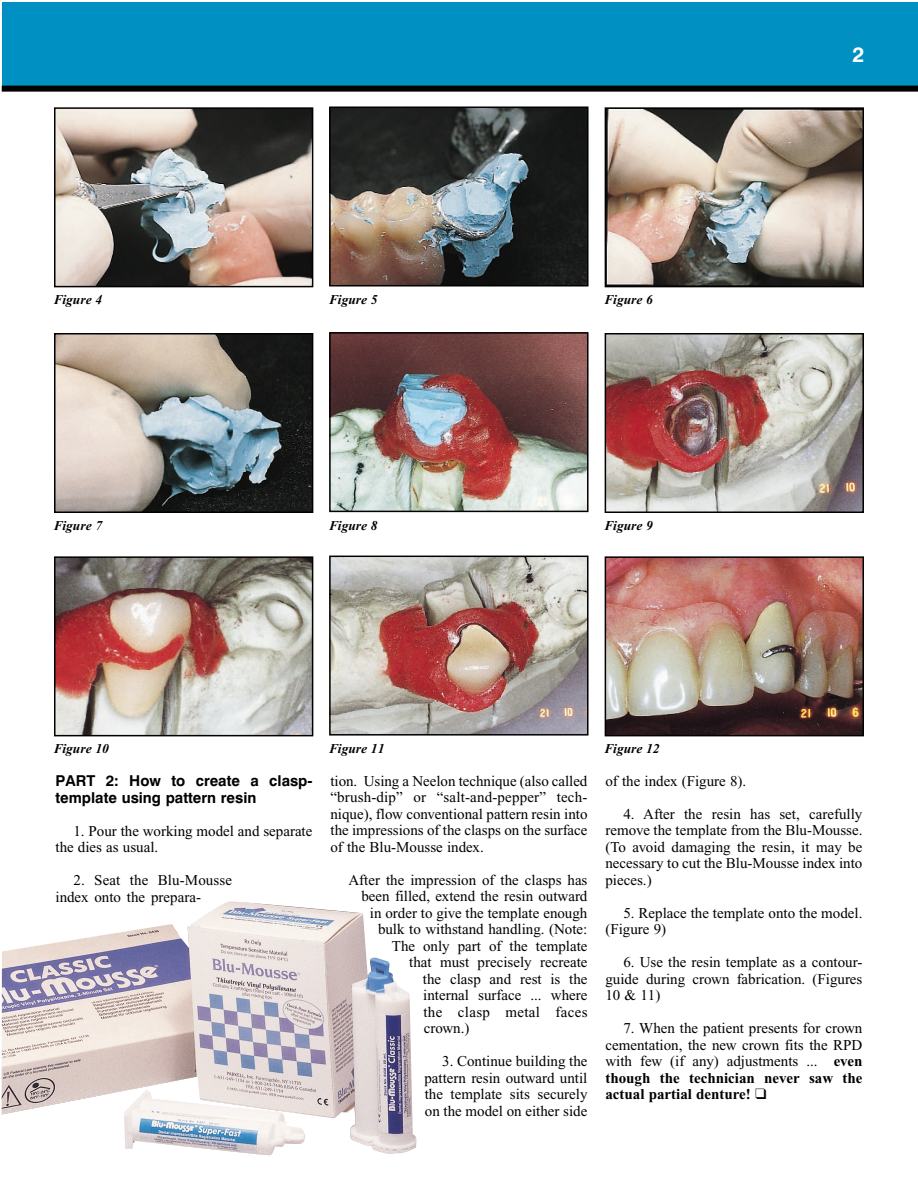
<style>
.page{position:relative;width:918px;height:1188px;background:#fff}
.page>*{position:absolute;margin:0;border:0;box-sizing:border-box;transform-origin:0 0}
.t1{font:700 21px "Swiss 721 BT";color:#fff}
.t2{font:15px/16.5px "Times New Roman";color:#000;text-align:justify}
.t3{font:700 15px/16.5px "Swiss 721 BT";color:#000}
.t4{font:15px "Times New Roman";letter-spacing:.02em;color:#000}
.t5{font:italic 700 13.5px "Times New Roman";color:#000}
.s1{font-weight:700}
</style>
<div class="page">
<img style="left:57px;top:110px;width:253px;height:174px">
<div style="left:54px;top:107px;width:259px;height:180px;border:2px solid #000"></div>
<img style="left:332px;top:109px;width:254px;height:174px">
<div style="left:329px;top:106px;width:260px;height:180px;border:2px solid #000"></div>
<img style="left:608px;top:110px;width:253px;height:174px">
<div style="left:605px;top:107px;width:259px;height:180px;border:2px solid #000"></div>
<img style="left:57px;top:336px;width:253px;height:174px">
<div style="left:54px;top:333px;width:259px;height:180px;border:2px solid #000"></div>
<img style="left:332px;top:335px;width:254px;height:174px">
<div style="left:329px;top:332px;width:260px;height:180px;border:2px solid #000"></div>
<img style="left:608px;top:336px;width:253px;height:174px">
<div style="left:605px;top:333px;width:259px;height:180px;border:2px solid #000"></div>
<img style="left:57px;top:559px;width:253px;height:174px">
<div style="left:54px;top:556px;width:259px;height:180px;border:2px solid #000"></div>
<img style="left:332px;top:559px;width:254px;height:174px">
<div style="left:329px;top:556px;width:260px;height:180px;border:2px solid #000"></div>
<img style="left:608px;top:559px;width:253px;height:174px">
<div style="left:605px;top:556px;width:259px;height:180px;border:2px solid #000"></div>
<img style="left:2px;top:901px;width:414px;height:254px">
<div style="left:2px;top:2px;width:916px;height:89px;background:#0091c2"></div>
<div style="left:2px;top:86px;width:916px;height:6px;background:#000"></div>
<p class="t5" style="left:54px;top:295px;width:50px">Figure 4</p>
<p class="t5" style="left:329px;top:295px;width:50px">Figure 5</p>
<p class="t5" style="left:605px;top:295px;width:50px">Figure 6</p>
<p class="t5" style="left:54px;top:521px;width:50px">Figure 7</p>
<p class="t5" style="left:329px;top:521px;width:50px">Figure 8</p>
<p class="t5" style="left:605px;top:521px;width:50px">Figure 9</p>
<p class="t5" style="left:54px;top:744px;width:56px">Figure 10</p>
<p class="t5" style="left:329px;top:744px;width:56px">Figure 11</p>
<p class="t5" style="left:605px;top:744px;width:56px">Figure 12</p>
<h1 class="t1" style="left:853px;top:47px;width:13px">2</h1>
<p class="t3" style="left:56px;top:774px;width:258px">PART 2: How to create a clasp&shy;template using pattern resin</p>
<p class="t2" style="left:56px;top:824px;width:258px;text-indent:18px">1. Pour the working model and separate the dies as usual.</p>
<p class="t2" style="left:56px;top:874px;width:178px;text-indent:18px">2. Seat the Blu-Mousse index onto the prepara-</p>
<p class="t2" style="left:330px;top:774px;width:259px">tion. Using a Neelon technique (also called “brush-dip” or “salt-and-pepper” tech&shy;nique), flow conventional pattern resin into the impressions of the clasps on the surface of the Blu-Mousse index.</p>
<p class="t2" style="left:348px;top:873px;width:240px">After the impression of the clasps has</p>
<p class="t2" style="left:361px;top:890px;width:228px">been filled, extend the resin outward</p>
<p class="t2" style="left:370px;top:906px;width:219px">in order to give the template enough</p>
<p class="t2" style="left:378px;top:923px;width:211px">bulk to withstand handling. (Note:</p>
<p class="t2" style="left:392px;top:939px;width:197px">The only part of the template</p>
<p class="t2" style="left:409px;top:956px;width:180px">that must precisely recreate</p>
<p class="t2" style="left:423px;top:972px;width:166px">the clasp and rest is the</p>
<p class="t2" style="left:423px;top:989px;width:166px">internal surface ... where</p>
<p class="t4" style="left:423px;top:1007px;width:166px">the clasp metal faces</p>
<p class="t2" style="left:424px;top:1022px;width:47px">crown.)</p>
<p class="t2" style="left:424px;top:1055px;width:165px;text-indent:18px">3. Continue building the pattern resin outward until the template sits securely on the model on either side</p>
<p class="t2" style="left:605px;top:774px;width:142px">of the index (Figure 8).</p>
<p class="t2" style="left:605px;top:807px;width:259px;text-indent:18px">4. After the resin has set, carefully remove the template from the Blu-Mousse. (To avoid damaging the resin, it may be necessary to cut the Blu-Mousse index into pieces.)</p>
<p class="t2" style="left:605px;top:906px;width:258px;text-indent:18px">5. Replace the template onto the model. (Figure 9)</p>
<p class="t2" style="left:605px;top:956px;width:258px;text-indent:18px">6. Use the resin template as a contour&shy;guide during crown fabrication. (Figures 10 &amp; 11)</p>
<p class="t2" style="left:605px;top:1022px;width:259px;text-indent:18px">7. When the patient presents for crown cementation, the new crown fits the RPD with few (if any) adjustments ... <span class="s1">even though the technician never saw the actual partial denture!</span> ❑</p>
</div>
